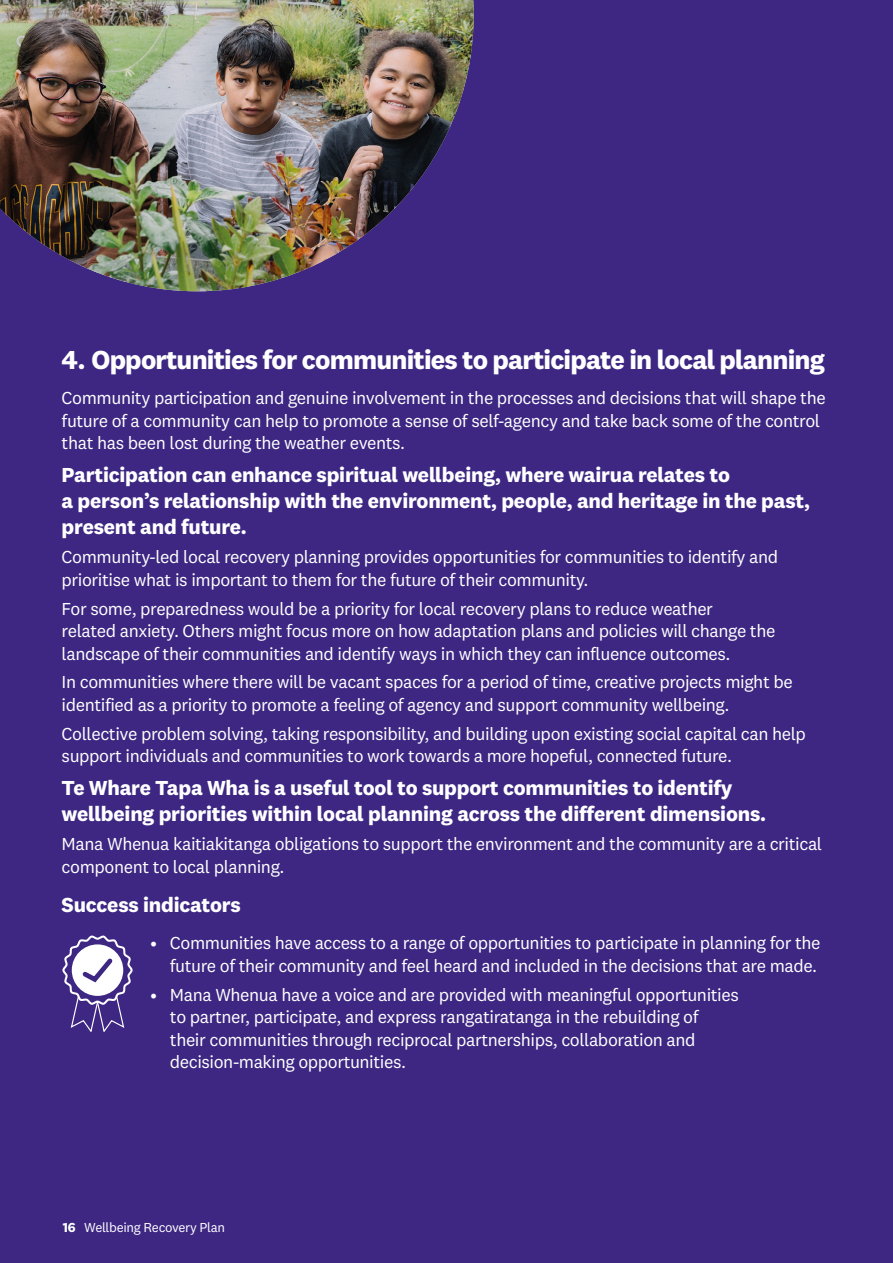
<style>
.page{position:relative;width:893px;height:1263px;background:#3d2783}
.page>*{position:absolute;margin:0;border:0;box-sizing:border-box;transform-origin:0 0}
.FOCUS_AREAS_HEADINGS1{font:700 27px "National 2";letter-spacing:-.03em;color:#fff}
.callouts{font:700 21px/26.2px "National 2";letter-spacing:-.01em;color:#fff}
.success_indicators_heading{font:700 21px "National 2";letter-spacing:-.01em;color:#fff}
.Body_Text{font:18px/22.5px "National 2";letter-spacing:-.025em;color:#fff}
.body_bullets_WHITE_AND_WHITE_TEXT{font:18px/22.5px "National 2";letter-spacing:-.025em;color:#fff;text-align:right}
.t1{font:13.5px "National 2";letter-spacing:-.025em;color:#fff}
.s1{font-weight:700}
</style>
<div class="page">
<img style="left:0;top:0;width:474px;height:291px">
<svg style="left:62px;top:935px;width:71px;height:96px"></svg>
<h1 class="FOCUS_AREAS_HEADINGS1" style="left:62px;top:343px;width:765px">4. Opportunities for communities to participate in local planning</h1>
<p class="Body_Text" style="left:62px;top:387px;width:766px">Community participation and genuine involvement in the processes and decisions that will shape the future of a community can help to promote a sense of self-agency and take back some of the control that has been lost during the weather events.</p>
<p class="callouts" style="left:62px;top:461px;width:750px">Participation can enhance spiritual wellbeing, where wairua relates to<br>a person’s relationship with the environment, people, and heritage in the past, present and future.</p>
<p class="Body_Text" style="left:62px;top:546px;width:718px">Community-led local recovery planning provides opportunities for communities to identify and prioritise what is important to them for the future of their community.</p>
<p class="Body_Text" style="left:62px;top:597px;width:715px">For some, preparedness would be a priority for local recovery plans to reduce weather<br>related anxiety. Others might focus more on how adaptation plans and policies will change the landscape of their communities and identify ways in which they can influence outcomes.</p>
<p class="Body_Text" style="left:62px;top:671px;width:733px">In communities where there will be vacant spaces for a period of time, creative projects might be identified as a priority to promote a feeling of agency and support community wellbeing.</p>
<p class="Body_Text" style="left:62px;top:722px;width:746px">Collective problem solving, taking responsibility, and building upon existing social capital can help support individuals and communities to work towards a more hopeful, connected future.</p>
<p class="callouts" style="left:62px;top:774px;width:706px">Te Whare Tapa Wha is a useful tool to support communities to identify wellbeing priorities within local planning across the different dimensions.</p>
<p class="Body_Text" style="left:62px;top:832px;width:762px">Mana Whenua kaitiakitanga obligations to support the environment and the community are a critical component to local planning.</p>
<p class="success_indicators_heading" style="left:62px;top:891px;width:181px">Success indicators</p>
<p class="body_bullets_WHITE_AND_WHITE_TEXT" style="left:150px;top:931px;width:672px">• Communities have access to a range of opportunities to participate in planning for the future of their community and feel heard and included in the decisions that are made.</p>
<p class="body_bullets_WHITE_AND_WHITE_TEXT" style="left:170px;top:983px;width:570px;text-align:left;text-indent:-20px">• Mana Whenua have a voice and are provided with meaningful opportunities to partner, participate, and express rangatiratanga in the rebuilding of their communities through reciprocal partnerships, collaboration and decision-making opportunities.</p>
<p class="t1" style="left:63px;top:1219px;width:164px"><span class="s1">16</span> Wellbeing Recovery Plan</p>
</div>
